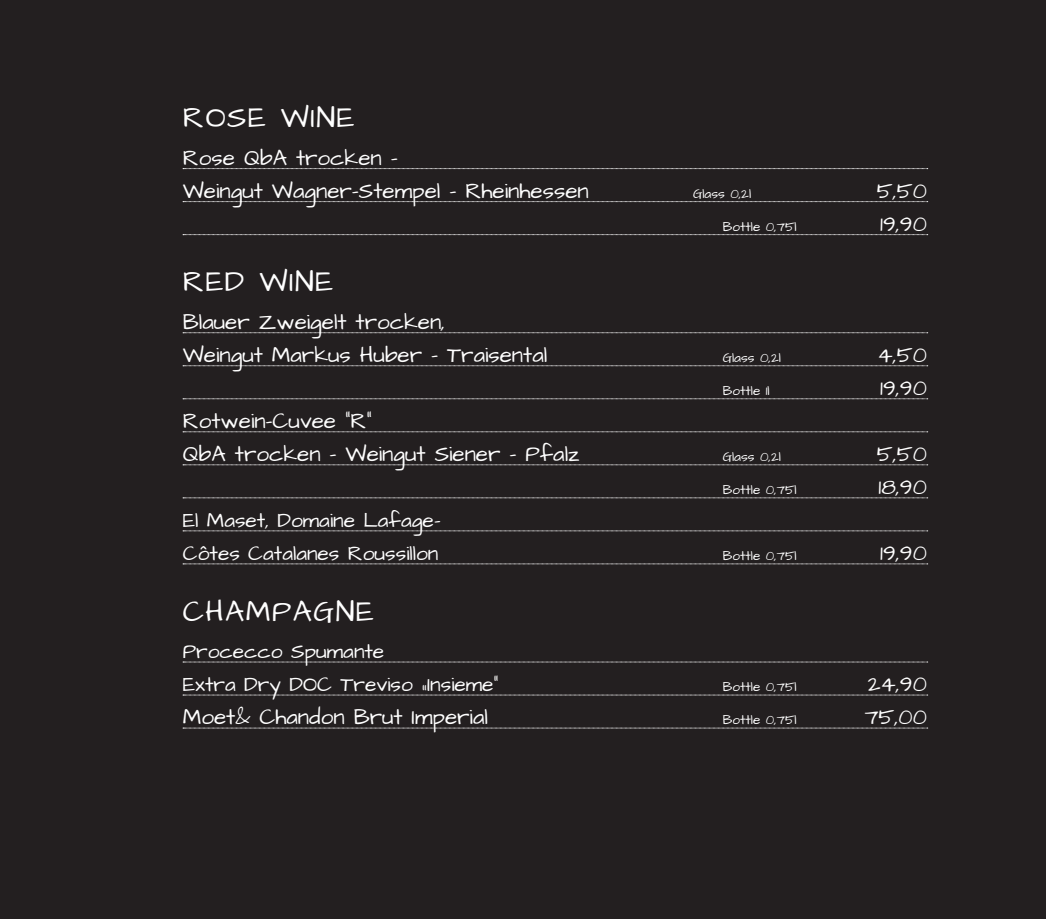
<style>
.page{position:relative;width:1046px;height:919px;background:#fff}
.page>*{position:absolute;margin:0;border:0;box-sizing:border-box;transform-origin:0 0}
.üb{font:30px "Architects Daughter";letter-spacing:.05em;color:#fff}
.kl__ueb{font:22.5px "Architects Daughter";color:#fff}
.kl__ueb-2{font:21px "Architects Daughter";color:#fff}
.kl__ueb-3{font:13.5px "Architects Daughter";color:#fff}
</style>
<div class="page">
<div style="left:0;top:0;width:1046px;height:918px;background:#231f20"></div>
<svg style="left:183px;top:168px;width:745px;height:1px"></svg>
<svg style="left:183px;top:201px;width:745px;height:1px"></svg>
<svg style="left:183px;top:234px;width:745px;height:1px"></svg>
<svg style="left:183px;top:332px;width:745px;height:1px"></svg>
<svg style="left:183px;top:365px;width:745px;height:1px"></svg>
<svg style="left:183px;top:398px;width:745px;height:1px"></svg>
<svg style="left:183px;top:431px;width:745px;height:1px"></svg>
<svg style="left:183px;top:464px;width:745px;height:1px"></svg>
<svg style="left:183px;top:497px;width:745px;height:1px"></svg>
<svg style="left:183px;top:530px;width:745px;height:1px"></svg>
<svg style="left:183px;top:563px;width:745px;height:1px"></svg>
<svg style="left:183px;top:661px;width:745px;height:1px"></svg>
<svg style="left:183px;top:694px;width:745px;height:1px"></svg>
<svg style="left:183px;top:727px;width:745px;height:1px"></svg>
<p class="üb" style="left:183px;top:98px;width:173px">ROSE WINE</p>
<p class="kl__ueb" style="left:183px;top:142px;width:216px">Rose QbA trocken -</p>
<p class="kl__ueb" style="left:183px;top:175px;width:407px">Weingut Wagner-Stempel - Rheinhessen</p>
<p class="kl__ueb-3" style="left:693px;top:184px;width:60px">Glass 0,2l</p>
<p class="kl__ueb" style="left:877px;top:175px;width:52px">5,50</p>
<p class="kl__ueb-3" style="left:723px;top:217px;width:75px">Bottle 0,75l</p>
<p class="kl__ueb" style="left:880px;top:208px;width:48px">19,90</p>
<p class="üb" style="left:183px;top:262px;width:152px">RED WINE</p>
<p class="kl__ueb" style="left:183px;top:306px;width:264px">Blauer Zweigelt trocken,</p>
<p class="kl__ueb" style="left:183px;top:339px;width:366px">Weingut Markus Huber - Traisental</p>
<p class="kl__ueb-3" style="left:723px;top:348px;width:60px">Glass 0,2l</p>
<p class="kl__ueb" style="left:877px;top:339px;width:51px">4,50</p>
<p class="kl__ueb-3" style="left:723px;top:381px;width:48px">Bottle 1l</p>
<p class="kl__ueb" style="left:880px;top:372px;width:48px">19,90</p>
<p class="kl__ueb" style="left:183px;top:405px;width:190px">Rotwein-Cuvee "R"</p>
<p class="kl__ueb" style="left:183px;top:438px;width:398px">QbA trocken - Weingut Siener - Pfalz</p>
<p class="kl__ueb-3" style="left:723px;top:447px;width:60px">Glass 0,2l</p>
<p class="kl__ueb" style="left:877px;top:438px;width:52px">5,50</p>
<p class="kl__ueb-3" style="left:723px;top:480px;width:75px">Bottle 0,75l</p>
<p class="kl__ueb" style="left:878px;top:471px;width:50px">18,90</p>
<p class="kl__ueb-2" style="left:183px;top:506px;width:259px">El Maset, Domaine Lafage-</p>
<p class="kl__ueb-2" style="left:183px;top:539px;width:257px">Côtes Catalanes Roussillon</p>
<p class="kl__ueb-3" style="left:723px;top:546px;width:75px">Bottle 0,75l</p>
<p class="kl__ueb" style="left:880px;top:537px;width:48px">19,90</p>
<p class="üb" style="left:183px;top:591px;width:193px">CHAMPAGNE</p>
<p class="kl__ueb-2" style="left:183px;top:637px;width:203px">Procecco Spumante</p>
<p class="kl__ueb-2" style="left:183px;top:670px;width:317px">Extra Dry DOC Treviso „Insieme“</p>
<p class="kl__ueb-3" style="left:723px;top:677px;width:75px">Bottle 0,75l</p>
<p class="kl__ueb" style="left:868px;top:668px;width:61px">24,90</p>
<p class="kl__ueb" style="left:183px;top:701px;width:307px">Moet&amp; Chandon Brut Imperial</p>
<p class="kl__ueb-3" style="left:723px;top:710px;width:75px">Bottle 0,75l</p>
<p class="kl__ueb" style="left:865px;top:701px;width:64px">75,00</p>
</div>
